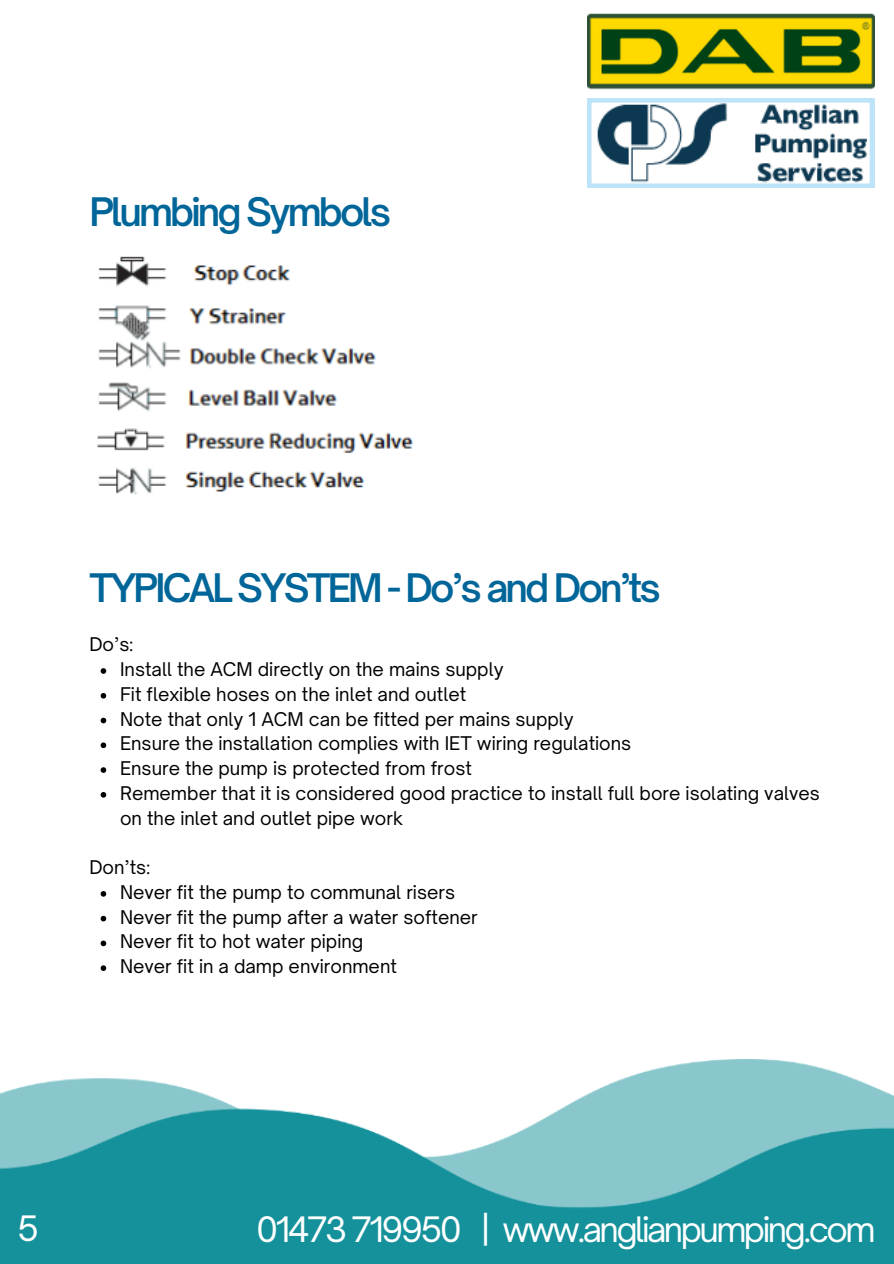
<style>
.page{position:relative;width:894px;height:1264px;background:#fff}
.page>*{position:absolute;margin:0;border:0;box-sizing:border-box;transform-origin:0 0}
.t1{font:600 37.65px "Open Sauce One";letter-spacing:-.075em;color:#069}
.t2{font:33.45px "Open Sauce One";letter-spacing:-.075em;color:#fff}
.t3{font:18px/24.8px "Open Sauce One";color:#000001}
</style>
<div class="page">
<img style="left:0;top:1059px;width:893px;height:204px">
<img style="left:587px;top:13px;width:286px;height:77px">
<svg style="left:587px;top:98px;width:286px;height:90px"></svg>
<img style="left:97px;top:256px;width:316px;height:239px">
<svg style="left:101px;top:668px;width:5px;height:5px"></svg>
<svg style="left:101px;top:693px;width:5px;height:5px"></svg>
<svg style="left:101px;top:717px;width:5px;height:6px"></svg>
<svg style="left:101px;top:742px;width:5px;height:6px"></svg>
<svg style="left:101px;top:767px;width:5px;height:5px"></svg>
<svg style="left:101px;top:792px;width:5px;height:5px"></svg>
<svg style="left:101px;top:891px;width:5px;height:5px"></svg>
<svg style="left:101px;top:915px;width:5px;height:6px"></svg>
<svg style="left:101px;top:940px;width:5px;height:6px"></svg>
<svg style="left:101px;top:965px;width:5px;height:5px"></svg>
<p class="t1" style="left:89px;top:188px;width:303px">Plumbing Symbols</p>
<p class="t1" style="left:89px;top:564px;width:573px">TYPICAL SYSTEM - Do’s and Don’ts</p>
<p class="t3" style="left:89px;top:632px;width:45px">Do’s:</p>
<p class="t3" style="left:120px;top:657px;width:385px">Install the ACM directly on the mains supply</p>
<p class="t3" style="left:120px;top:681px;width:348px">Fit flexible hoses on the inlet and outlet</p>
<p class="t3" style="left:120px;top:706px;width:455px">Note that only 1 ACM can be fitted per mains supply</p>
<p class="t3" style="left:120px;top:731px;width:512px">Ensure the installation complies with IET wiring regulations</p>
<p class="t3" style="left:120px;top:756px;width:353px">Ensure the pump is protected from frost</p>
<p class="t3" style="left:120px;top:780px;width:701px">Remember that it is considered good practice to install full bore isolating valves on the inlet and outlet pipe work</p>
<p class="t3" style="left:89px;top:855px;width:62px">Don’ts:</p>
<p class="t3" style="left:120px;top:879px;width:336px">Never fit the pump to communal risers</p>
<p class="t3" style="left:120px;top:904px;width:359px">Never fit the pump after a water softener</p>
<p class="t3" style="left:120px;top:929px;width:245px">Never fit to hot water piping</p>
<p class="t3" style="left:120px;top:954px;width:278px">Never fit in a damp environment</p>
<h2 class="t2" style="left:17px;top:1207px;width:23px">5</h2>
<h1 class="t2" style="left:256px;top:1208px;width:620px">01473 719950 | www.anglianpumping.com</h1>
</div>
